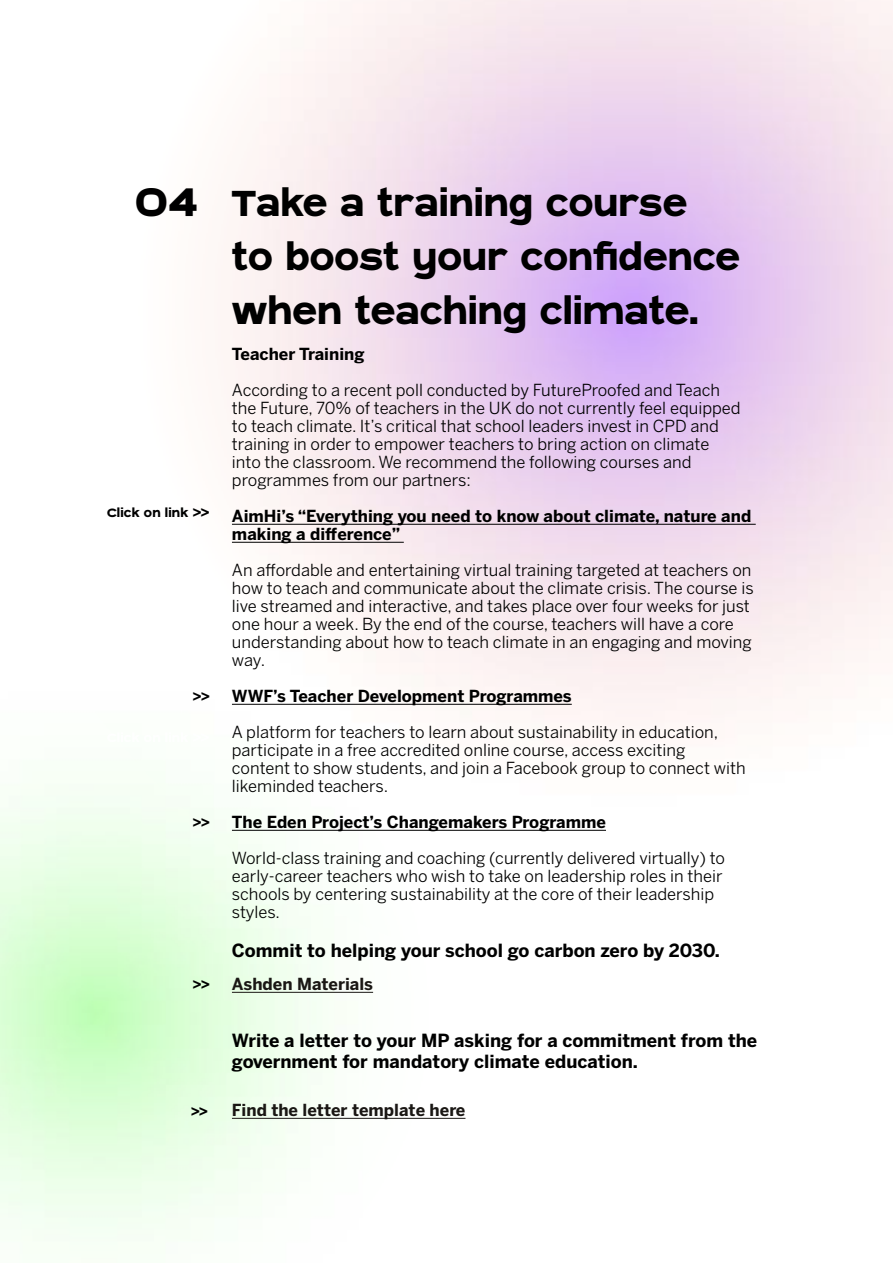
<style>
.page{position:relative;width:893px;height:1263px;background:#fff}
.page>*{position:absolute;margin:0;border:0;box-sizing:border-box;transform-origin:0 0}
.t1{font:700 49.5px "Blatant";color:#000}
.t2{font:700 45px/54px "Blatant";color:#000}
.t3{font:700 18px/21px "Benton Sans";color:#000}
.t4{font:16.5px/18px "Benton Sans";color:#000}
.t5{font:700 16.5px/18px "Benton Sans";color:#000}
.t6{font:700 16.5px "Benton Sans";color:#1a1714}
.t7{font:700 15px "Blatant";letter-spacing:.01em;color:#000}
</style>
<div class="page">
<div style="left:220px;top:22px;width:39px;height:577px;background:#fdf8f6"></div>
<img style="left:416px;top:655px;width:57px;height:464px">
<img style="left:470px;top:711px;width:56px;height:408px">
<img style="left:524px;top:792px;width:55px;height:327px">
<hr style="left:232px;top:524px;width:524px;height:1px;background:#000">
<hr style="left:232px;top:542px;width:172px;height:1px;background:#000">
<hr style="left:232px;top:704px;width:340px;height:1px;background:#000">
<hr style="left:232px;top:830px;width:374px;height:1px;background:#000">
<hr style="left:232px;top:992px;width:141px;height:1px;background:#1a1714">
<hr style="left:232px;top:1118px;width:233px;height:1px;background:#1a1714">
<h1 class="t1" style="left:135px;top:172px;width:64px">04</h1>
<p class="t7" style="left:107px;top:504px;width:104px">Click on link &gt;&gt;</p>
<p class="t7" style="left:193px;top:687px;width:18px">&gt;&gt;</p>
<p class="t7" style="left:193px;top:814px;width:18px">&gt;&gt;</p>
<p class="t7" style="left:193px;top:976px;width:18px">&gt;&gt;</p>
<p class="t7" style="left:191px;top:1103px;width:18px">&gt;&gt;</p>
<h2 class="t2" style="left:232px;top:174px;width:510px">Take a training course<br>to boost your confidence when teaching climate.</h2>
<p class="t5" style="left:232px;top:345px;width:134px">Teacher Training</p>
<p class="t4" style="left:232px;top:381px;width:510px">According to a recent poll conducted by FutureProofed and Teach the Future, 70% of teachers in the UK do not currently feel equipped to teach climate. It’s critical that school leaders invest in CPD and training in order to empower teachers to bring action on climate into the classroom. We recommend the following courses and programmes from our partners:</p>
<p class="t5" style="left:232px;top:507px;width:521px">AimHi’s “Everything you need to know about climate, nature and making a difference”</p>
<p class="t4" style="left:232px;top:561px;width:523px">An affordable and entertaining virtual training targeted at teachers on how to teach and communicate about the climate crisis. The course is live streamed and interactive, and takes place over four weeks for just one hour a week. By the end of the course, teachers will have a core understanding about how to teach climate in an engaging and moving way.</p>
<p class="t5" style="left:232px;top:687px;width:341px">WWF’s Teacher Development Programmes</p>
<p class="t4" style="left:232px;top:723px;width:515px">A platform for teachers to learn about sustainability in education, participate in a free accredited online course, access exciting content to show students, and join a Facebook group to connect with likeminded teachers.</p>
<p class="t5" style="left:232px;top:813px;width:376px">The Eden Project’s Changemakers Programme</p>
<p class="t4" style="left:232px;top:849px;width:495px">World-class training and coaching (currently delivered virtually) to early-career teachers who wish to take on leadership roles in their schools by centering sustainability at the core of their leadership styles.</p>
<p class="t3" style="left:232px;top:940px;width:489px">Commit to helping your school go carbon zero by 2030.</p>
<p class="t6" style="left:232px;top:974px;width:143px">Ashden Materials</p>
<p class="t3" style="left:232px;top:1030px;width:527px">Write a letter to your MP asking for a commitment from the government for mandatory climate education.</p>
<p class="t6" style="left:232px;top:1100px;width:235px">Find the letter template here</p>
</div>
